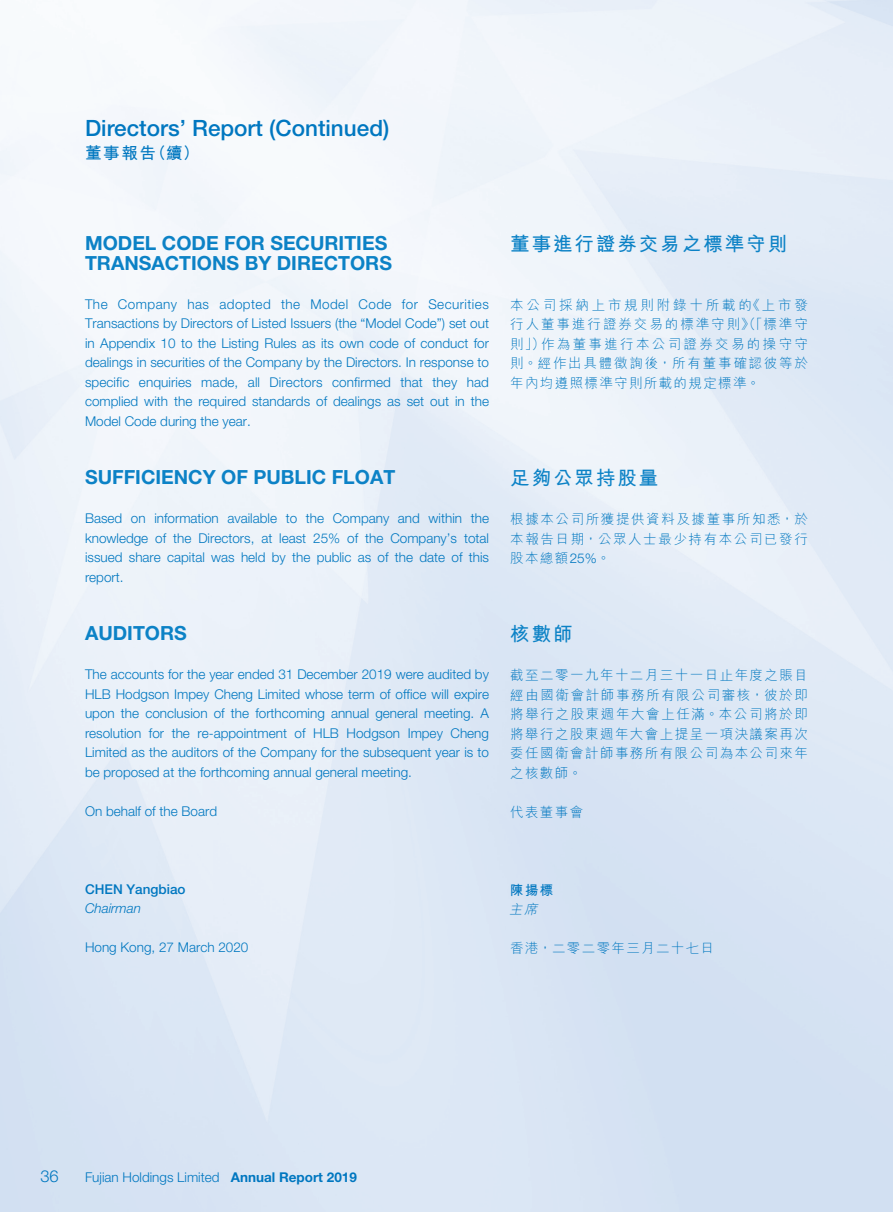
<style>
.page{position:relative;width:893px;height:1212px;background:#fff}
.page>*{position:absolute;margin:0;border:0;box-sizing:border-box;transform-origin:0 0}
.t1{font:500 22.5px "Helvetica Neue LT Std";color:#0077c0}
.t2{font:700 19.5px/19.5px "Helvetica Neue LT Std";color:#0c82c6}
.t3{font:700 19.5px "M Hei HK";letter-spacing:.1em;color:#0c82c6}
.t4{font:700 16.5px "M Hei HK";color:#0077c0}
.t5{font:300 16.5px "Helvetica Neue LT Std";color:#0077c0}
.t6{font:300 13.5px/19.5px "Helvetica Neue LT Std";color:#0077c0;text-align:justify}
.t7{font:300 13.5px/19.5px "M Hei HK";letter-spacing:.11em;color:#0077c0;text-align:justify}
.t8{font:500 13.5px "Helvetica Neue LT Std";color:#0077c0}
.t9{font:italic 300 13.5px "Helvetica Neue LT Std";color:#0077c0}
.t10{font:700 13.5px "M Hei HK";color:#0077c0}
.t11{font:italic 300 13.5px "M Hei HK";color:#0077c0}
.s1{font-family:"Helvetica Neue LT Std"}
.s2{font-weight:700}
</style>
<div class="page">
<h1 class="t1" style="left:85px;top:115px;width:306px">Directors’ Report (Continued)</h1>
<p class="t4" style="left:85px;top:141px;width:116px">董事報告（續）</p>
<h2 class="t2" style="left:85px;top:233px;width:308px">MODEL CODE FOR SECURITIES<br>TRANSACTIONS BY DIRECTORS</h2>
<p class="t6" style="left:85px;top:294px;width:405px">The Company has adopted the Model Code for Securities Transactions by Directors of Listed Issuers (the “Model Code”) set out in Appendix 10 to the Listing Rules as its own code of conduct for dealings in securities of the Company by the Directors. In response to specific enquiries made, all Directors confirmed that they had complied with the required standards of dealings as set out in the Model Code during the year.</p>
<h2 class="t2" style="left:85px;top:467px;width:312px">SUFFICIENCY OF PUBLIC FLOAT</h2>
<p class="t6" style="left:85px;top:508px;width:405px">Based on information available to the Company and within the knowledge of the Directors, at least 25% of the Company’s total issued share capital was held by the public as of the date of this report.</p>
<h2 class="t2" style="left:85px;top:623px;width:103px">AUDITORS</h2>
<p class="t6" style="left:85px;top:664px;width:405px">The accounts for the year ended 31 December 2019 were audited by HLB Hodgson Impey Cheng Limited whose term of office will expire upon the conclusion of the forthcoming annual general meeting. A resolution for the re-appointment of HLB Hodgson Impey Cheng Limited as the auditors of the Company for the subsequent year is to be proposed at the forthcoming annual general meeting.</p>
<p class="t6" style="left:85px;top:801px;width:134px">On behalf of the Board</p>
<h2 class="t3" style="left:510px;top:230px;width:278px">董事進行證券交易之標準守則</h2>
<p class="t7" style="left:510px;top:295px;width:299px">本公司採納上市規則附錄十所載的《上市發行人董事進行證券交易的標準守則》（「標準守則」）作為董事進行本公司證券交易的操守守則。經作出具體徵詢後，所有董事確認彼等於年內均遵照標準守則所載的規定標準。</p>
<h2 class="t3" style="left:510px;top:464px;width:150px">足夠公眾持股量</h2>
<p class="t7" style="left:510px;top:509px;width:299px">根據本公司所獲提供資料及據董事所知悉，於本報告日期，公眾人士最少持有本公司已發行股本總額<span class="s1">25%</span>。</p>
<h2 class="t3" style="left:510px;top:620px;width:64px">核數師</h2>
<p class="t7" style="left:510px;top:665px;width:299px">截至二零一九年十二月三十一日止年度之賬目經由國衛會計師事務所有限公司審核，彼於即將舉行之股東週年大會上任滿。本公司將於即將舉行之股東週年大會上提呈一項決議案再次委任國衛會計師事務所有限公司為本公司來年之核數師。</p>
<p class="t7" style="left:510px;top:802px;width:74px">代表董事會</p>
<p class="t8" style="left:85px;top:881px;width:102px">CHEN Yangbiao</p>
<p class="t9" style="left:85px;top:900px;width:58px">Chairman</p>
<p class="t6" style="left:85px;top:937px;width:165px">Hong Kong, 27 March 2020</p>
<p class="t10" style="left:510px;top:880px;width:45px">陳揚標</p>
<p class="t11" style="left:509px;top:902px;width:33px">主席</p>
<p class="t7" style="left:510px;top:938px;width:205px">香港，二零二零年三月二十七日</p>
<p class="t5" style="left:40px;top:1166px;width:20px">36</p>
<p class="t6" style="left:85px;top:1167px;width:273px">Fujian Holdings Limited <span class="s2">Annual Report 2019</span></p>
</div>
